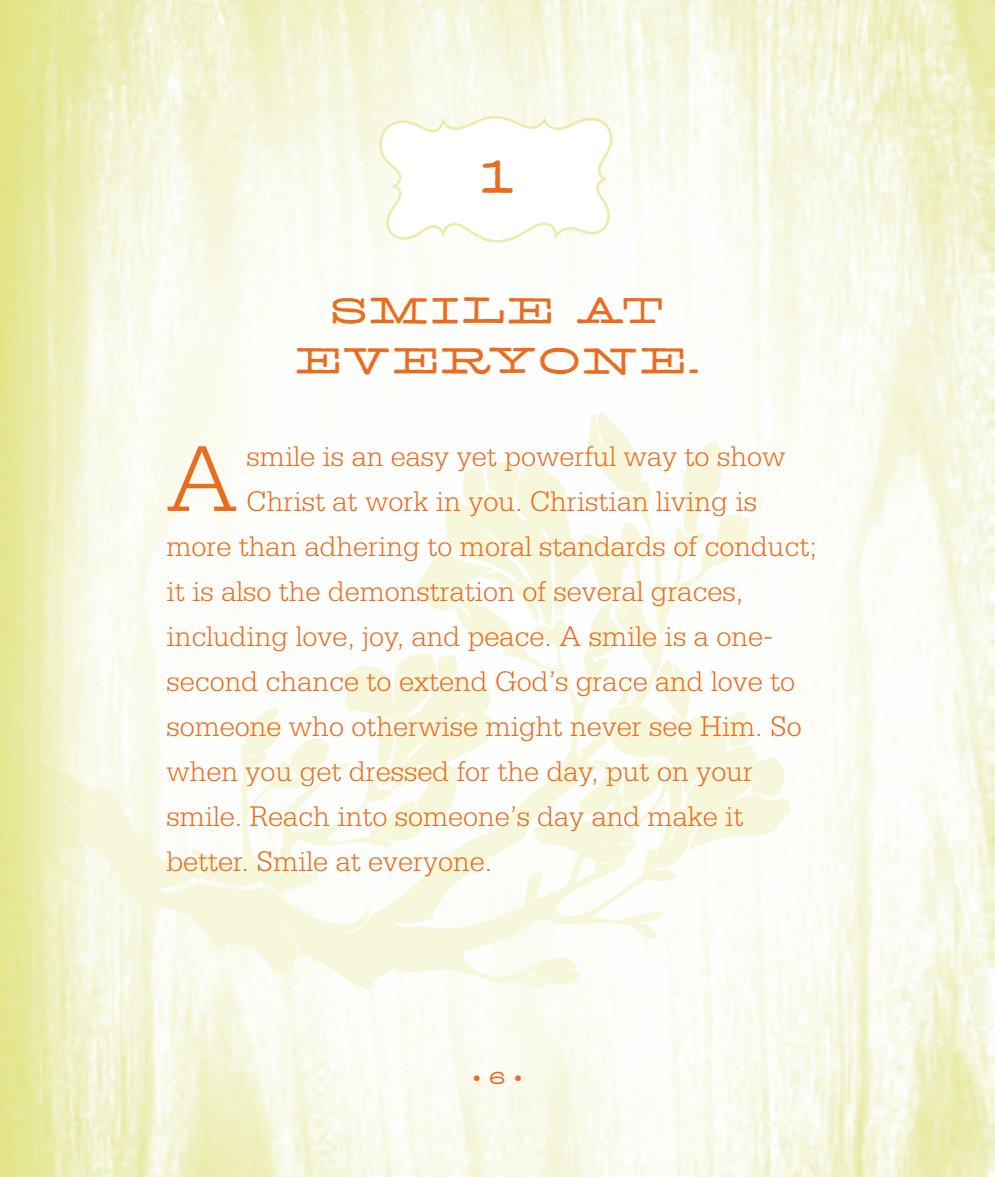
<style>
.page{position:relative;width:995px;height:1177px;background:#fff}
.page>*{position:absolute;margin:0;border:0;box-sizing:border-box;transform-origin:0 0}
.t1{font:300 98.75px "Serifa";color:#ea6d1f}
.t2{font:45px "Archive Antique Extended";color:#ea6d1f}
.t3{font:35px/50px "Archive Antique Extended";letter-spacing:.1em;color:#ea6d1f;text-align:center}
.t4{font:300 30px "Serifa Std";color:#ea6d1f}
.t5{font:300 17.5px "Serifa Std";color:#ea6d1f}
.s1{font-family:"Archive Antique Extended";font-weight:400}
</style>
<div class="page">
<img style="left:88px;top:0;width:906px;height:1177px">
<svg style="left:378px;top:113px;width:235px;height:131px"></svg>
<svg style="left:88px;top:618px;width:587px;height:373px;fill:#fcfcf5"></svg>
<svg style="left:241px;top:708px;width:90px;height:69px"></svg>
<svg style="left:88px;top:772px;width:11px;height:33px"></svg>
<svg style="left:341px;top:412px;width:449px;height:459px"></svg>
<svg style="left:191px;top:849px;width:26px;height:16px"></svg>
<svg style="left:0;top:0;width:88px;height:1177px;background:#ebecad"></svg>
<svg style="left:0;top:1171px;width:3px;height:6px"></svg>
<svg style="left:991px;top:0;width:4px;height:3px"></svg>
<svg style="left:991px;top:1171px;width:4px;height:6px"></svg>
<h2 class="t2" style="left:481px;top:157px;width:33px">1</h2>
<p class="t3" style="left:296px;top:288px;width:404px">SMILE AT<br>EVERYONE.</p>
<h1 class="t1" style="left:166px;top:423px;width:73px">A</h1>
<p class="t4" style="left:246px;top:439px;width:540px">smile is an easy yet powerful way to show</p>
<p class="t4" style="left:246px;top:484px;width:512px">Christ at work in you. Christian living is</p>
<p class="t4" style="left:166px;top:529px;width:652px">more than adhering to moral standards of conduct;</p>
<p class="t4" style="left:166px;top:574px;width:578px">it is also the demonstration of several graces,</p>
<p class="t4" style="left:166px;top:619px;width:608px">including love, joy, and peace. A smile is a one-</p>
<p class="t4" style="left:166px;top:664px;width:630px">second chance to extend God’s grace and love to</p>
<p class="t4" style="left:166px;top:709px;width:637px">someone who otherwise might never see Him. So</p>
<p class="t4" style="left:166px;top:754px;width:588px">when you get dressed for the day, put on your</p>
<p class="t4" style="left:166px;top:799px;width:578px">smile. Reach into someone’s day and make it</p>
<p class="t4" style="left:166px;top:844px;width:327px">better. Smile at everyone.</p>
<p class="t5" style="left:472px;top:1068px;width:52px">• <span class="s1">6</span> •</p>
</div>
